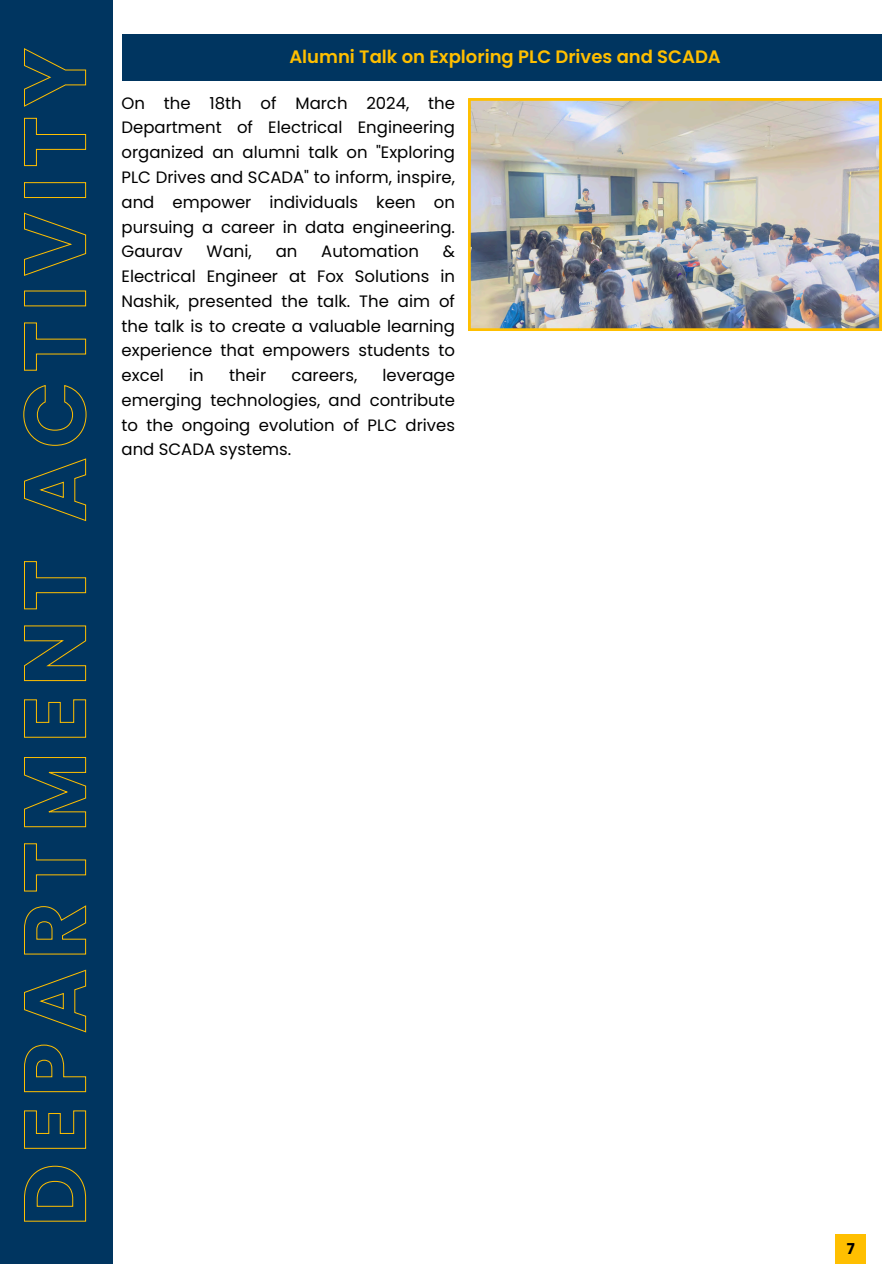
<style>
.page{position:relative;width:894px;height:1264px;background:#fff}
.page>*{position:absolute;margin:0;border:0;box-sizing:border-box;transform-origin:0 0}
.t1{font:600 18px "Poppins";color:#ffbf00}
.t2{font:16.5px/24.8px "Poppins";color:#000;text-align:justify}
.t3{font:700 15px "Poppins";color:#000}
</style>
<div class="page">
<div style="left:0;top:0;width:113px;height:1263px;background:#003560"></div>
<div style="left:121px;top:34px;width:760px;height:46px;background:#003560"></div>
<div style="left:835px;top:1233px;width:30px;height:30px;background:#ffbf00"></div>
<img style="left:468px;top:99px;width:413px;height:231px">
<svg style="left:23px;top:48px;width:64px;height:1173px"></svg>
<p class="t1" style="left:289px;top:44px;width:433px">Alumni Talk on Exploring PLC Drives and SCADA</p>
<p class="t2" style="left:121px;top:91px;width:335px">On the 18th of March 2024, the Department of Electrical Engineering organized an alumni talk on "Exploring PLC Drives and SCADA" to inform, inspire, and empower individuals keen on pursuing a career in data engineering.<br>Gaurav</p>
<p class="t2" style="left:206px;top:239px;width:47px">Wani,</p>
<p class="t2" style="left:275px;top:239px;width:23px">an</p>
<p class="t2" style="left:321px;top:239px;width:99px">Automation</p>
<p class="t2" style="left:121px;top:239px;width:335px;text-indent:321px">&amp; Electrical Engineer at Fox Solutions in Nashik, presented the talk. The aim of the talk is to create a valuable learning experience that empowers students to excel</p>
<p class="t2" style="left:189px;top:363px;width:16px">in</p>
<p class="t2" style="left:229px;top:363px;width:38px">their</p>
<p class="t2" style="left:291px;top:363px;width:67px">careers,</p>
<p class="t2" style="left:121px;top:363px;width:335px;text-indent:261px">leverage emerging technologies, and contribute to the ongoing evolution of PLC drives and SCADA systems.</p>
<p class="t3" style="left:846px;top:1238px;width:10px">7</p>
</div>
